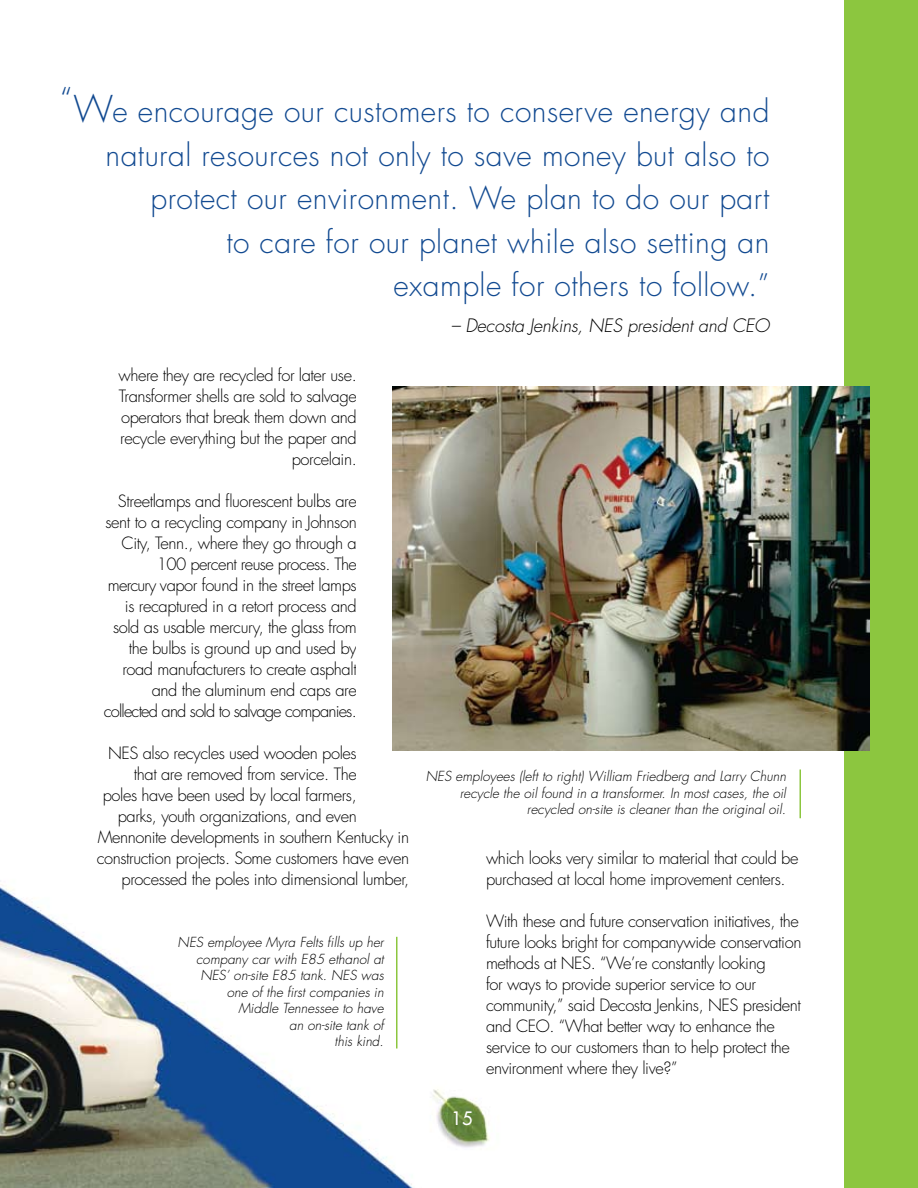
<style>
.page{position:relative;width:918px;height:1188px;background:#fff}
.page>*{position:absolute;margin:0;border:0;box-sizing:border-box;transform-origin:0 0}
.t1{font:300 30px/43.5px "Futura";letter-spacing:.015em;color:#124a91;text-align:right}
.t2{font:italic 300 18px "Futura";letter-spacing:-.01em;color:#000}
.t3{font:18px "Futura";color:#fff}
.t4{font:300 16.5px/21px "Futura";letter-spacing:-.025em;color:#000;text-align:right}
.t5{font:italic 300 13.5px/16.5px "Futura";color:#000;text-align:right}
.s1{font-size:36px}
</style>
<div class="page">
<img style="left:0;top:0;width:845px;height:1188px">
<div style="left:845px;top:0;width:73px;height:1188px;background:#8cc63f"></div>
<div style="left:357px;top:361px;width:60px;height:445px;background:#fff"></div>
<img style="left:393px;top:387px;width:477px;height:363px">
<hr style="left:396px;top:937px;width:2px;height:112px;background:#8cc63f">
<hr style="left:800px;top:770px;width:1px;height:48px;background:#8cc63f">
<img style="left:395px;top:1063px;width:128px;height:99px">
<h1 class="t1" style="left:60px;top:90px;width:711px"><sup>“</sup><span class="s1">W</span>e encourage our customers to conserve energy and natural resources not only to save money but also to protect our environment. We plan to do our part<br>to care for our planet while also setting an<br>example for others to follow.”</h1>
<p class="t2" style="left:451px;top:314px;width:320px">– Decosta Jenkins, NES president and CEO</p>
<p class="t4" style="left:118px;top:365px;width:240px">where they are recycled for later use.<br>Transformer shells are sold to salvage operators that break them down and recycle everything but the paper and porcelain.</p>
<p class="t4" style="left:104px;top:491px;width:254px">Streetlamps and fluorescent bulbs are sent to a recycling company in Johnson City, Tenn., where they go through a 100 percent reuse process. The<br>mercury vapor found in the street lamps is recaptured in a retort process and sold as usable mercury, the glass from the bulbs is ground up and used by road manufacturers to create asphalt and the aluminum end caps are collected and sold to salvage companies.</p>
<p class="t4" style="left:108px;top:743px;width:250px">NES also recycles used wooden poles</p>
<p class="t4" style="left:134px;top:764px;width:224px">that are removed from service. The</p>
<p class="t4" style="left:103px;top:785px;width:255px">poles have been used by local farmers,</p>
<p class="t4" style="left:118px;top:806px;width:241px">parks, youth organizations, and even</p>
<p class="t4" style="left:98px;top:827px;width:313px">Mennonite developments in southern Kentucky in</p>
<p class="t4" style="left:97px;top:848px;width:314px">construction projects. Some customers have even</p>
<p class="t4" style="left:122px;top:869px;width:289px">processed the poles into dimensional lumber,</p>
<p class="t5" style="left:178px;top:934px;width:208px">NES employee Myra Felts fills up her company car with E85 ethanol at<br>NES’ on-site E85 tank. NES was one of the first companies in<br>Middle Tennessee to have<br>an on-site tank of<br>this kind.</p>
<p class="t5" style="left:426px;top:768px;width:362px">NES employees (left to right) William Friedberg and Larry Chunn recycle the oil found in a transformer. In most cases, the oil recycled on-site is cleaner than the original oil.</p>
<p class="t3" style="left:452px;top:1107px;width:22px">15</p>
<p class="t4" style="left:486px;top:848px;width:314px;text-align:left">which looks very similar to material that could be purchased at local home improvement centers.</p>
<p class="t4" style="left:486px;top:911px;width:317px;text-align:left">With these and future conservation initiatives, the future looks bright for companywide conservation methods at NES. “We’re constantly looking<br>for ways to provide superior service to our community,” said Decosta Jenkins, NES president and CEO. “What better way to enhance the service to our customers than to help protect the environment where they live?”</p>
</div>
